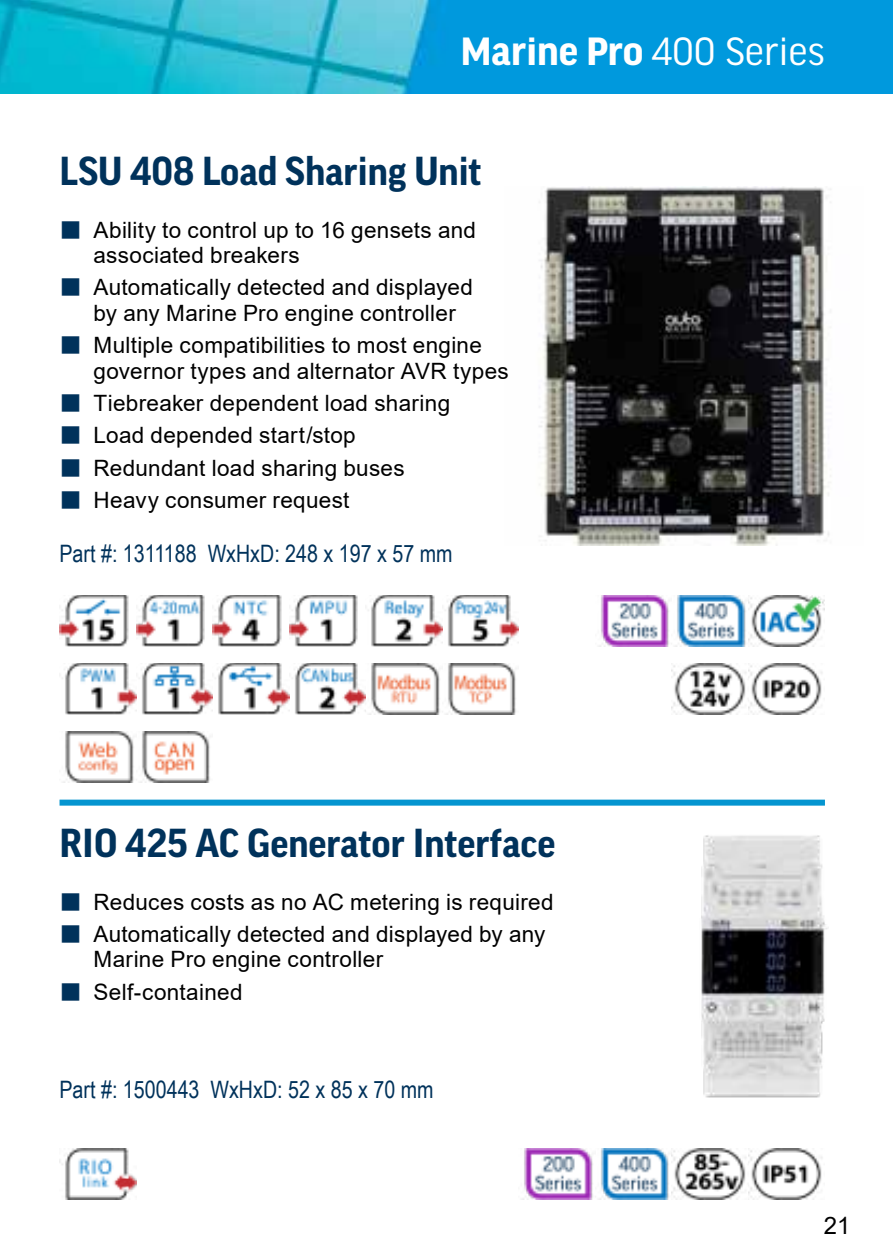
<style>
.page{position:relative;width:893px;height:1259px;background:#fff}
.page>*{position:absolute;margin:0;border:0;box-sizing:border-box;transform-origin:0 0}
.t1{font:700 42px "Good Headline Pro";color:#fff}
.t2{font:700 39px "Good OT";color:#00325b}
.t3{font:24px "Arial Narrow";color:#00325b}
.t4{font:24px "Arial";color:#000}
.t5{font:22.5px/32.4px "Arial";letter-spacing:.015em;color:#000}
.s1{font-weight:400}
</style>
<div class="page">
<img style="left:539px;top:186px;width:292px;height:359px">
<img style="left:0;top:0;width:893px;height:94px">
<img style="left:522px;top:1148px;width:301px;height:51px">
<img style="left:701px;top:835px;width:127px;height:263px">
<img style="left:60px;top:1148px;width:76px;height:51px">
<img style="left:672px;top:663px;width:151px;height:51px">
<img style="left:60px;top:595px;width:459px;height:51px">
<img style="left:62px;top:663px;width:454px;height:51px">
<img style="left:63px;top:731px;width:147px;height:51px">
<img style="left:599px;top:595px;width:226px;height:51px">
<div style="left:60px;top:799px;width:765px;height:6px;background:#0595d0"></div>
<h1 class="t1" style="left:461px;top:37px;width:366px">Marine Pro <span class="s1">400 Series</span></h1>
<h2 class="t2" style="left:60px;top:156px;width:424px">LSU 408 Load Sharing Unit</h2>
<p class="t5" style="left:94px;top:219px;width:384px;line-height:25.5px">Ability to control up to 16 gensets and associated breakers</p>
<p class="t5" style="left:94px;top:277px;width:381px;line-height:25.5px">Automatically detected and displayed by any Marine Pro engine controller</p>
<p class="t5" style="left:94px;top:335px;width:417px;line-height:25.5px">Multiple compatibilities to most engine governor types and alternator AVR types</p>
<p class="t5" style="left:94px;top:389px;width:358px">Tiebreaker dependent load sharing<br>Load depended start/stop<br>Redundant load sharing buses<br>Heavy consumer request</p>
<p class="t3" style="left:60px;top:544px;width:395px">Part #: 1311188 WxHxD: 248 x 197 x 57 mm</p>
<h2 class="t2" style="left:60px;top:828px;width:497px">RIO 425 AC Generator Interface</h2>
<p class="t5" style="left:94px;top:887px;width:461px">Reduces costs as no AC metering is required<br>Automatically detected and displayed by any</p>
<p class="t5" style="left:94px;top:945px;width:291px">Marine Pro engine controller<br>Self-contained</p>
<p class="t3" style="left:60px;top:1080px;width:376px">Part #: 1500443 WxHxD: 52 x 85 x 70 mm</p>
<p class="t4" style="left:824px;top:1216px;width:28px">21</p>
</div>
